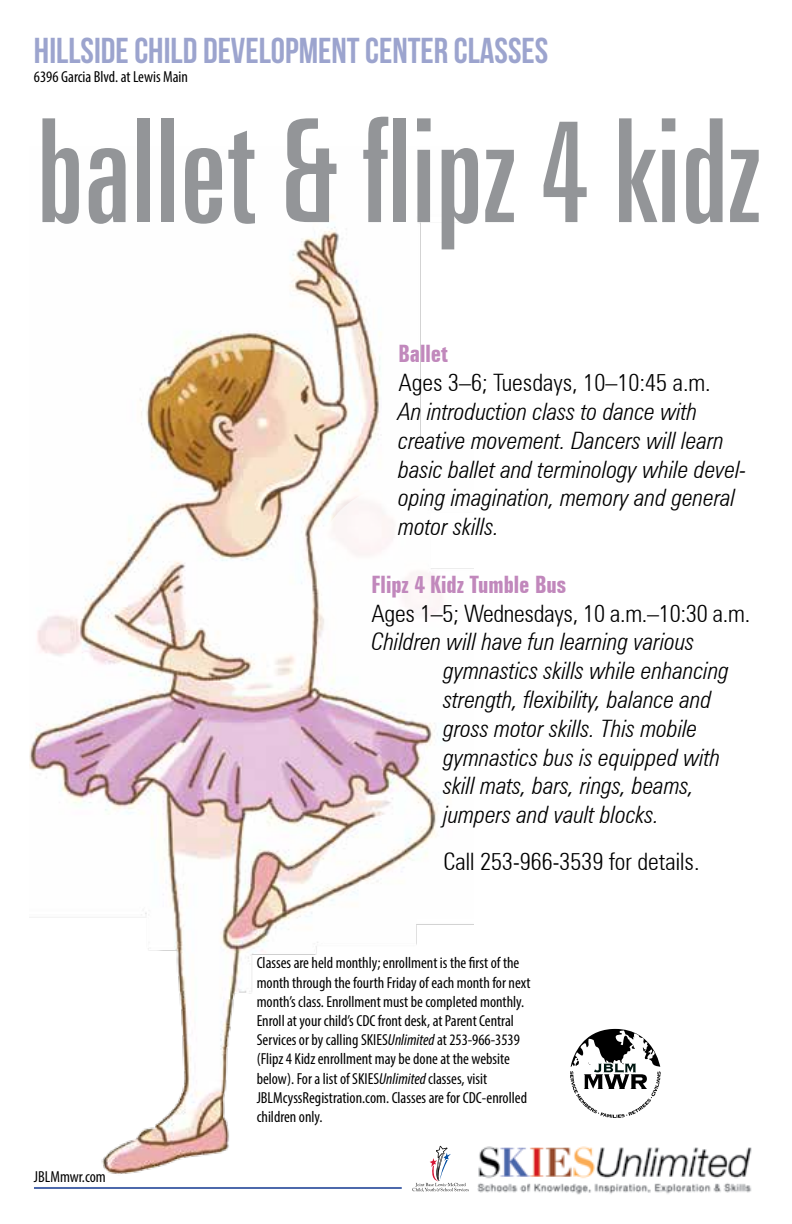
<style>
.page{position:relative;width:792px;height:1224px;background:#fff}
.page>*{position:absolute;margin:0;border:0;box-sizing:border-box;transform-origin:0 0}
.t1{font:extra-condensed 144px "Zurich BT";letter-spacing:-.01em;color:#939598}
.t2{font:36px "Bebas Neue";color:#9ca4ce}
.t3{font:italic 300 condensed 24px/28.8px "Zurich BT";color:#000}
.t4{font:300 condensed 24px "Zurich BT";color:#000}
.t5{font:700 extra-condensed 24px "Zurich BT";color:#c188bc}
.t6{font:condensed 16px/19.2px "Myriad Pro";color:#000}
.s1{font-style:italic}
</style>
<div class="page">
<img style="left:29px;top:216px;width:444px;height:958px">
<img style="left:477px;top:1146px;width:275px;height:49px">
<hr style="left:34px;top:1187px;width:368px;height:2px;background:#4c68ab">
<svg style="left:412px;top:1146px;width:57px;height:46px"></svg>
<svg style="left:570px;top:1029px;width:91px;height:89px"></svg>
<div style="left:317px;top:485px;width:169px;height:164px;background:#fff;border-radius:50%"></div>
<h2 class="t2" style="left:34px;top:31px;width:516px">HILLSIDE CHILD DEVELOPMENT CENTER CLASSES</h2>
<p class="t6" style="left:34px;top:67px;width:156px">6396 Garcia Blvd. at Lewis Main</p>
<h1 class="t1" style="left:36px;top:89px;width:727px">ballet &amp; flipz 4 kidz</h1>
<h3 class="t5" style="left:399px;top:340px;width:51px">Ballet</h3>
<h3 class="t4" style="left:399px;top:368px;width:314px">Ages 3–6; Tuesdays, 10–10:45 a.m.</h3>
<h3 class="t3" style="left:399px;top:397px;width:350px">An introduction class to dance with creative movement. Dancers will learn basic ballet and terminology while devel&shy;oping imagination, memory and general motor skills.</h3>
<h3 class="t5" style="left:372px;top:571px;width:197px">Flipz 4 Kidz Tumble Bus</h3>
<h3 class="t4" style="left:372px;top:598px;width:380px">Ages 1–5; Wednesdays, 10 a.m.–10:30 a.m.</h3>
<h3 class="t3" style="left:444px;top:627px;width:287px;text-indent:-72px">Children will have fun learning various gymnastics skills while enhancing strength, flexibility, balance and gross motor skills. This mobile gymnastics bus is equipped with skill mats, bars, rings, beams, jumpers and vault blocks.</h3>
<h3 class="t4" style="left:444px;top:847px;width:258px">Call 253-966-3539 for details.</h3>
<p class="t6" style="left:34px;top:1167px;width:73px">JBLMmwr.com</p>
<p class="t6" style="left:257px;top:953px;width:275px">Classes are held monthly; enrollment is the first of the month through the fourth Friday of each month for next month’s class. Enrollment must be completed monthly.<br>Enroll at your child’s CDC front desk, at Parent Central Services or by calling SKIES<span class="s1">Unlimited</span> at 253-966-3539 (Flipz 4 Kidz enrollment may be done at the website below). For a list of SKIES<span class="s1">Unlimited</span> classes, visit JBLMcyssRegistration.com. Classes are for CDC-enrolled children only.</p>
</div>
